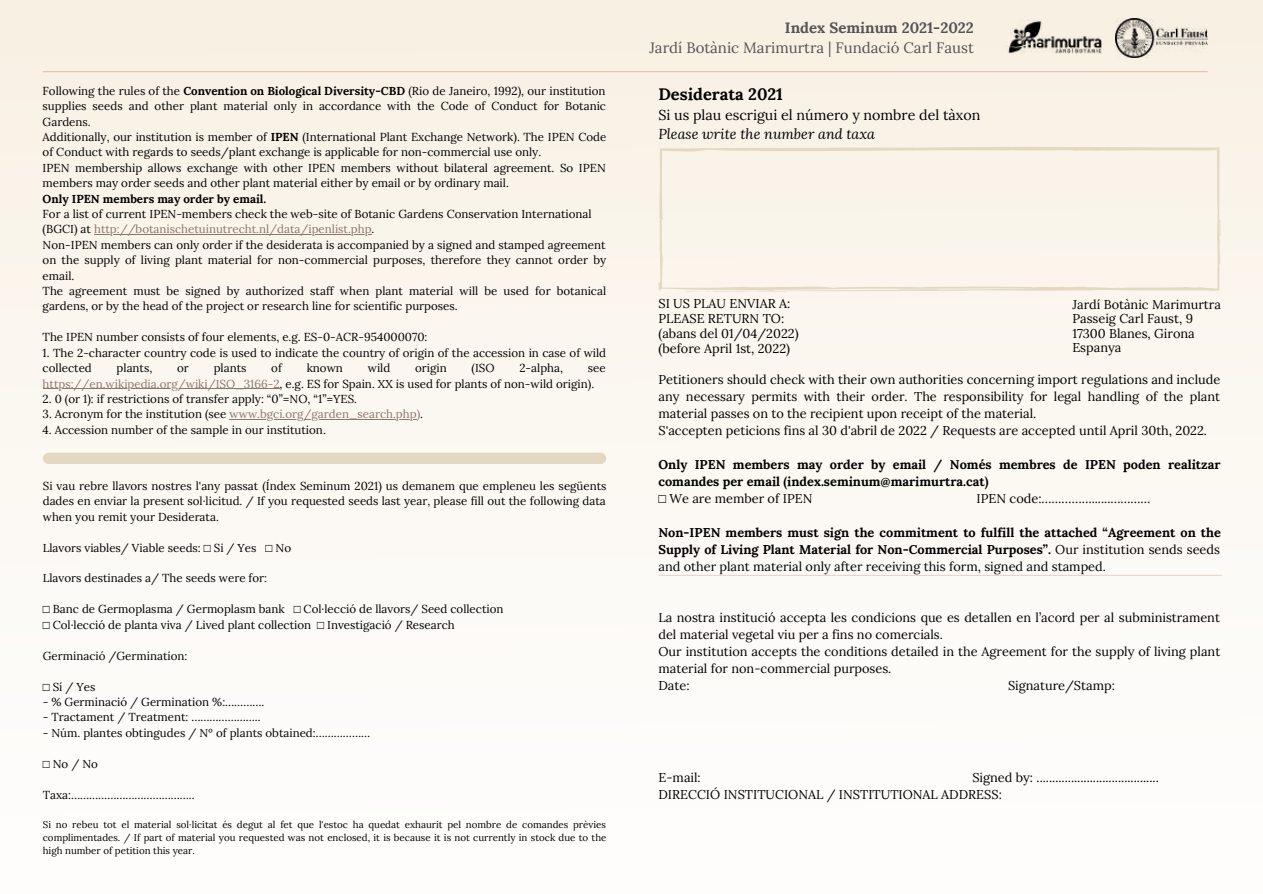
<style>
.page{position:relative;width:1263px;height:894px;background:#fff}
.page>*{position:absolute;margin:0;border:0;box-sizing:border-box;transform-origin:0 0}
.t1{font:700 16.5px "Lora";color:#000}
.t2{font:15px "Lora";color:#545454}
.t3{font:700 15px "Lora";color:#545454}
.t4{font:14.25px "Lora";color:#000}
.t5{font:italic 14.25px "Lora";color:#000}
.t6{font:12.75px/17px "Lora";color:#000}
.t7{font:700 12.75px/17px "Lora";color:#000}
.t8{font:11.55px/15.5px "Lora";color:#000}
.t9{font:700 11.55px "Lora";color:#000}
.t10{font:9.75px/13px "Lora";color:#000;text-align:justify}
.s1{font-weight:700}
.s2{color:#8c756a}
.s3{font-family:"Free Mono"}
.s4{font-family:"Free Mono";font-weight:400}
.s5{font-weight:400}
</style>
<div class="page">
<div style="left:0;top:0;width:1262px;height:893px;background:linear-gradient(to bottom,#f8f1e4,#fefefe)"></div>
<img style="left:1116px;top:19px;width:92px;height:38px">
<img style="left:1003px;top:20px;width:101px;height:38px">
<hr style="left:43px;top:71px;width:1164px;height:1px;background:#dcc1ae">
<div style="left:48px;top:452px;width:553px;height:12px;background:#e4d8c3"></div>
<div style="left:658px;top:146px;width:563px;height:147px;background:#faf4eb"></div>
<hr style="left:94px;top:234px;width:278px;height:1px;background:#8c756a">
<hr style="left:43px;top:388px;width:237px;height:1px;background:#8c756a">
<hr style="left:230px;top:419px;width:187px;height:1px;background:#8c756a">
<hr style="left:659px;top:574px;width:562px;height:1px;background:#e4d8c3">
<p class="t8" style="left:43px;top:83px;width:565px">Following the rules of the <span class="s1">Convention on Biological Diversity-CBD</span> (Rio de Janeiro, 1992), our institution supplies seeds and other plant material only in accordance with the Code of Conduct for Botanic Gardens.<br>Additionally, our institution is member of <span class="s1">IPEN</span> (International Plant Exchange Network). The IPEN Code of Conduct with regards to seeds/plant exchange is applicable for non-commercial use only.<br>IPEN membership allows exchange with other IPEN members without bilateral agreement. So IPEN members may order seeds and other plant material either by email or by ordinary mail.</p>
<p class="t9" style="left:43px;top:191px;width:225px">Only IPEN members may order by email.</p>
<p class="t8" style="left:43px;top:206px;width:565px">For a list of current IPEN-members check the web-site of Botanic Gardens Conservation International (BGCI) at <span class="s2">http://botanischetuinutrecht.nl/data/ipenlist.php</span>.<br>Non-IPEN members can only order if the desiderata is accompanied by a signed and stamped agreement on the supply of living plant material for non-commercial purposes, therefore they cannot order by email.<br>The agreement must be signed by authorized staff when plant material will be used for botanical gardens, or by the head of the project or research line for scientific purposes.</p>
<p class="t8" style="left:43px;top:329px;width:386px">The IPEN number consists of four elements, e.g. ES-0-ACR-954000070:</p>
<p class="t8" style="left:43px;top:344px;width:565px">1. The 2-character country code is used to indicate the country of origin of the accession in case of wild collected</p>
<p class="t8" style="left:117px;top:360px;width:37px">plants,</p>
<p class="t8" style="left:177px;top:360px;width:13px">or</p>
<p class="t8" style="left:214px;top:360px;width:34px">plants</p>
<p class="t8" style="left:271px;top:360px;width:12px">of</p>
<p class="t8" style="left:307px;top:360px;width:38px">known</p>
<p class="t8" style="left:368px;top:360px;width:24px">wild</p>
<p class="t8" style="left:415px;top:360px;width:33px">origin</p>
<p class="t8" style="left:471px;top:360px;width:25px">(ISO</p>
<p class="t8" style="left:519px;top:360px;width:45px">2-alpha,</p>
<p class="t8" style="left:43px;top:360px;width:565px;text-indent:545px">see <span class="s2">https://en.wikipedia.org/wiki/ISO_3166-2</span>, e.g. ES for Spain. XX is used for plants of non-wild origin).</p>
<p class="t8" style="left:43px;top:391px;width:316px">2. 0 (or 1): if restrictions of transfer apply: “0”=NO, “1”=YES.</p>
<p class="t8" style="left:43px;top:406px;width:382px">3. Acronym for the institution (see <span class="s2">www.bgci.org/garden_search.php)</span>.</p>
<p class="t8" style="left:43px;top:421px;width:285px">4. Accession number of the sample in our institution.</p>
<p class="t8" style="left:43px;top:477px;width:565px;text-align:justify">Si vau rebre llavors nostres l'any passat (Índex Seminum 2021) us demanem que empleneu les següents dades en enviar la present sol·licitud. / If you requested seeds last year, please fill out the following data when you remit your Desiderata.</p>
<p class="t8" style="left:43px;top:539px;width:250px">Llavors viables/ Viable seeds: <span class="s3">⬜</span> Si / Yes <span class="s3">⬜</span> No</p>
<p class="t8" style="left:43px;top:570px;width:226px">Llavors destinades a/ The seeds were for:</p>
<p class="t8" style="left:43px;top:601px;width:462px"><span class="s3">⬜</span> Banc de Germoplasma / Germoplasm bank <span class="s3">⬜</span> Col·lecció de llavors/ Seed collection <span class="s3">⬜</span> Col·lecció de planta viva / Lived plant collection <span class="s3">⬜</span> Investigació / Research</p>
<p class="t8" style="left:43px;top:647px;width:146px">Germinació /Germination:</p>
<p class="t8" style="left:43px;top:678px;width:54px"><span class="s3">⬜</span> Sí / Yes</p>
<p class="t8" style="left:43px;top:693px;width:223px">- % Germinació / Germination %:………….</p>
<p class="t8" style="left:43px;top:709px;width:219px">- Tractament / Treatment: …………………..</p>
<p class="t8" style="left:43px;top:724px;width:329px">- Núm. plantes obtingudes / Nº of plants obtained:………………</p>
<p class="t8" style="left:43px;top:755px;width:57px"><span class="s3">⬜</span>No/No</p>
<p class="t8" style="left:43px;top:786px;width:153px">Taxa:…………………………………..</p>
<p class="t10" style="left:43px;top:817px;width:565px">Si no rebeu tot el material sol·licitat és degut al fet que l'estoc ha quedat exhaurit pel nombre de comandes prèvies complimentades. / If part of material you requested was not enclosed, it is because it is not currently in stock due to the high number of petition this year.</p>
<p class="t3" style="left:785px;top:18px;width:190px">Index Seminum 2021-2022</p>
<p class="t2" style="left:649px;top:38px;width:326px">Jardí Botànic Marimurtra | Fundació Carl Faust</p>
<h1 class="t1" style="left:658px;top:83px;width:126px">Desiderata 2021</h1>
<p class="t4" style="left:658px;top:105px;width:323px">Si us plau escrigui el número y nombre del tàxon</p>
<p class="t5" style="left:658px;top:124px;width:218px">Please write the number and taxa</p>
<p class="t6" style="left:658px;top:296px;width:142px;line-height:14.9px">SI US PLAU ENVIAR A:<br>PLEASE RETURN TO: (abans del 01/04/2022) (before April 1st, 2022)</p>
<p class="t6" style="left:1072px;top:296px;width:150px;line-height:14.5px">Jardí Botànic Marimurtra<br>Passeig Carl Faust, 9<br>17300 Blanes, Girona<br>Espanya</p>
<p class="t6" style="left:658px;top:371px;width:563px">Petitioners should check with their own authorities concerning import regulations and include any necessary permits with their order. The responsibility for legal handling of the plant material passes on to the recipient upon receipt of the material.<br>S'accepten peticions fins al 30 d'abril de 2022 / Requests are accepted until April 30th, 2022.</p>
<p class="t7" style="left:658px;top:456px;width:563px">Only IPEN members may order by email / Només membres de IPEN poden realitzar comandes per email (index.seminum@marimurtra.cat)<br><span class="s4">⬜</span> <span class="s5">We are member of IPEN</span></p>
<p class="t6" style="left:977px;top:490px;width:175px">IPEN code:……………......…………</p>
<p class="t7" style="left:658px;top:524px;width:564px;text-align:justify">Non-IPEN members must sign the commitment to fulfill the attached “Agreement on the Supply of Living Plant Material for Non-Commercial Purposes”. <span class="s5">Our institution sends seeds and other plant material only after receiving this form, signed and stamped.</span></p>
<p class="t6" style="left:658px;top:609px;width:563px">La nostra institució accepta les condicions que es detallen en l’acord per al subministrament del material vegetal viu per a fins no comercials.<br>Our institution accepts the conditions detailed in the Agreement for the supply of living plant material for non-commercial purposes.<br>Date:</p>
<p class="t6" style="left:1008px;top:677px;width:108px">Signature/Stamp:</p>
<p class="t6" style="left:658px;top:768px;width:44px">E-mail:</p>
<p class="t6" style="left:658px;top:768px;width:502px;text-indent:314px">Signed by: .......................................<br>DIRECCIÓ INSTITUCIONAL / INSTITUTIONAL ADDRESS:</p>
</div>
